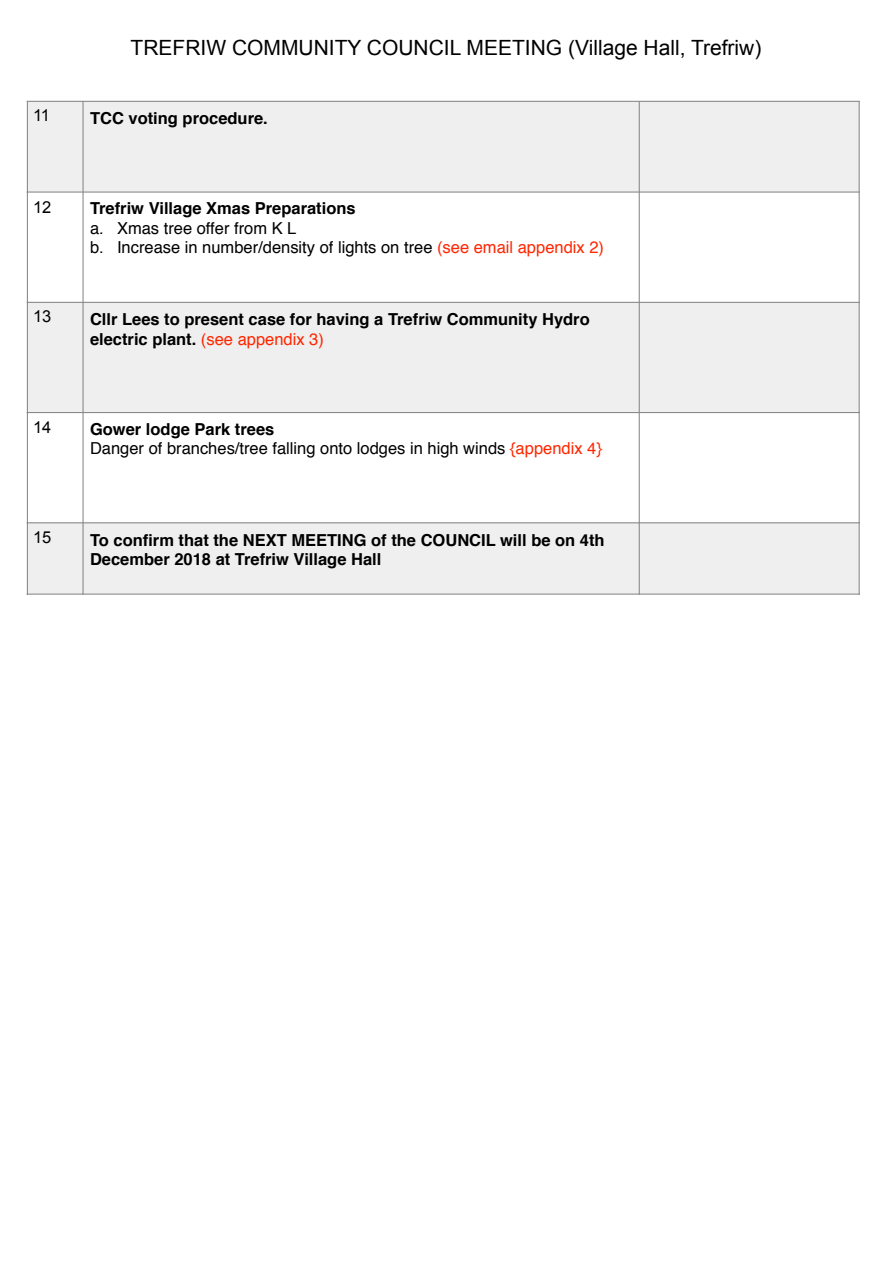
<style>
.page{position:relative;width:893px;height:1263px;background:#fff}
.page>*{position:absolute;margin:0;border:0;box-sizing:border-box;transform-origin:0 0}
.t1{font:21px "Arial";color:#000}
.t2{font:700 16.5px/19.5px "Helvetica";color:#000}
.t3{font:16.5px/19.5px "Helvetica";color:#000}
.t4{font:16.5px "Arial";color:#000}
.s1{color:#ff2600}
.s2{font-weight:400;color:#ff2600}
.s3{font-weight:700}
</style>
<div class="page">
<div style="left:27px;top:101px;width:56px;height:91px;background:#efefef"></div>
<div style="left:83px;top:101px;width:556px;height:91px;background:#efefef"></div>
<div style="left:639px;top:101px;width:220px;height:91px;background:#efefef"></div>
<div style="left:27px;top:302px;width:56px;height:111px;background:#efefef"></div>
<div style="left:83px;top:302px;width:556px;height:111px;background:#efefef"></div>
<div style="left:639px;top:302px;width:220px;height:111px;background:#efefef"></div>
<div style="left:27px;top:523px;width:56px;height:71px;background:#efefef"></div>
<div style="left:83px;top:523px;width:556px;height:71px;background:#efefef"></div>
<div style="left:639px;top:523px;width:220px;height:71px;background:#efefef"></div>
<hr style="left:83px;top:101px;width:1px;height:91px;background:#808080">
<hr style="left:83px;top:192px;width:1px;height:221px;background:#808080">
<hr style="left:83px;top:413px;width:1px;height:182px;background:#808080">
<hr style="left:639px;top:101px;width:1px;height:91px;background:#808080">
<hr style="left:639px;top:192px;width:1px;height:221px;background:#808080">
<hr style="left:639px;top:413px;width:1px;height:182px;background:#808080">
<hr style="left:27px;top:101px;width:56px;height:1px;background:#808080">
<hr style="left:83px;top:101px;width:556px;height:1px;background:#808080">
<hr style="left:639px;top:101px;width:221px;height:1px;background:#808080">
<hr style="left:27px;top:192px;width:56px;height:1px;background:#808080">
<hr style="left:83px;top:192px;width:556px;height:1px;background:#808080">
<hr style="left:639px;top:192px;width:221px;height:1px;background:#808080">
<hr style="left:27px;top:302px;width:56px;height:1px;background:#808080">
<hr style="left:83px;top:302px;width:556px;height:1px;background:#808080">
<hr style="left:639px;top:302px;width:221px;height:1px;background:#808080">
<hr style="left:27px;top:412px;width:56px;height:1px;background:#808080">
<hr style="left:83px;top:412px;width:556px;height:1px;background:#808080">
<hr style="left:639px;top:412px;width:221px;height:1px;background:#808080">
<hr style="left:27px;top:522px;width:56px;height:1px;background:#808080">
<hr style="left:83px;top:522px;width:556px;height:1px;background:#808080">
<hr style="left:639px;top:522px;width:221px;height:1px;background:#808080">
<hr style="left:27px;top:101px;width:1px;height:91px;background:#808080">
<hr style="left:27px;top:192px;width:1px;height:403px;background:#808080">
<hr style="left:859px;top:101px;width:1px;height:91px;background:#808080">
<hr style="left:859px;top:192px;width:1px;height:403px;background:#808080">
<hr style="left:27px;top:594px;width:56px;height:1px;background:#808080">
<hr style="left:83px;top:594px;width:556px;height:1px;background:#808080">
<hr style="left:639px;top:594px;width:221px;height:1px;background:#808080">
<p class="t1" style="left:130px;top:34px;width:632px">TREFRIW COMMUNITY COUNCIL MEETING (Village Hall, Trefriw)</p>
<p class="t4" style="left:33px;top:104px;width:19px">11</p>
<p class="t2" style="left:90px;top:109px;width:179px">TCC voting procedure.</p>
<p class="t4" style="left:33px;top:196px;width:20px">12</p>
<p class="t2" style="left:90px;top:199px;width:267px">Trefriw Village Xmas Preparations</p>
<p class="t3" style="left:90px;top:218px;width:515px">a. Xmas tree offer from K L<br>b. Increase in number/density of lights on tree <span class="s1">(see email appendix 2)</span></p>
<p class="t4" style="left:33px;top:305px;width:20px">13</p>
<p class="t2" style="left:90px;top:310px;width:501px">Cllr Lees to present case for having a Trefriw Community Hydro electric plant. <span class="s2">(see appendix 3)</span></p>
<p class="t4" style="left:33px;top:416px;width:20px">14</p>
<p class="t3" style="left:90px;top:419px;width:513px"><span class="s3">Gower lodge Park trees<br></span>Danger of branches/tree falling onto lodges in high winds <span class="s1">{appendix 4}</span></p>
<p class="t4" style="left:33px;top:526px;width:20px">15</p>
<p class="t2" style="left:90px;top:530px;width:516px">To confirm that the NEXT MEETING of the COUNCIL will be on 4th<br>December 2018 at Trefriw Village Hall</p>
</div>
